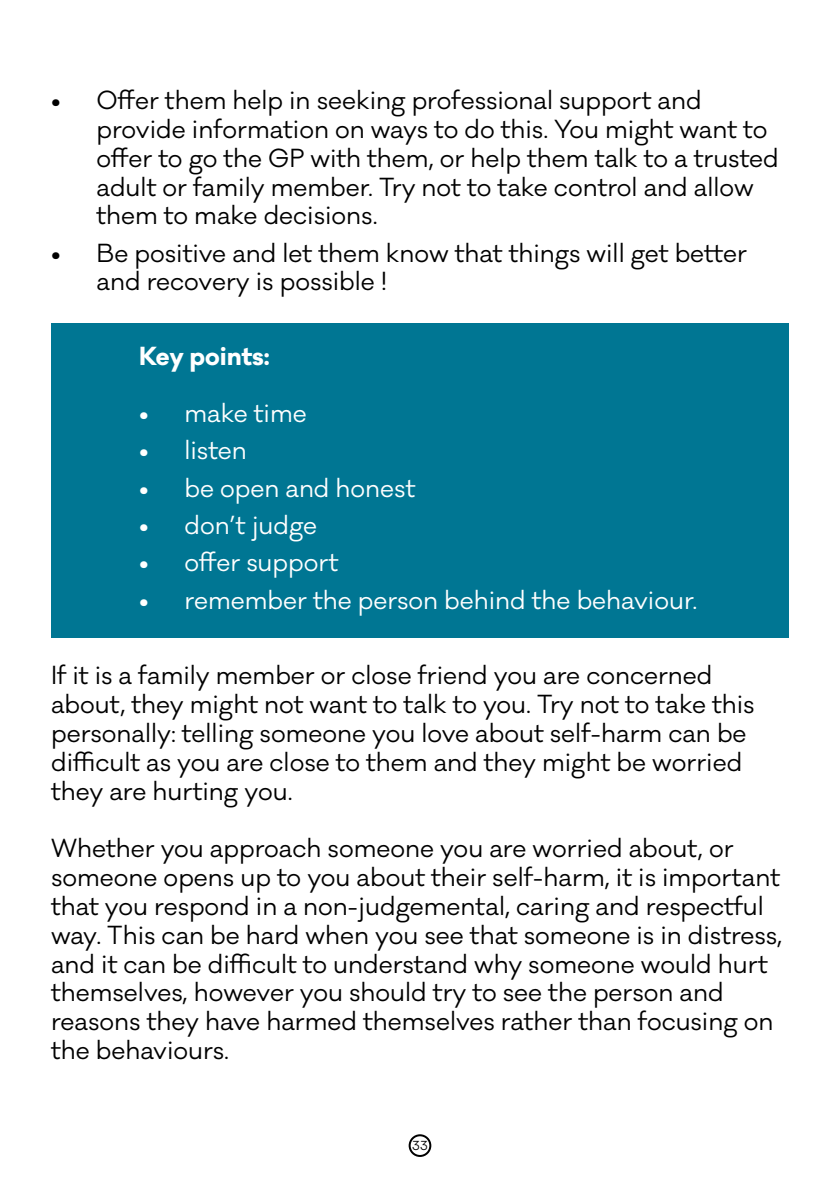
<style>
.page{position:relative;width:840px;height:1191px;background:#fff}
.page>*{position:absolute;margin:0;border:0;box-sizing:border-box;transform-origin:0 0}
.t1{font:24px/28.8px "Galano Classic";color:#000}
.t2{font:24px "Galano Classic";color:#fff}
.t3{font:700 24px "Galano Classic";color:#fff}
.t4{font:12px "Galano Classic";color:#000}
</style>
<div class="page">
<div style="left:408px;top:1134px;width:23px;height:23px;border:2px solid #000;border-radius:50%"></div>
<div style="left:51px;top:323px;width:737px;height:314px;background:#007693"></div>
<p class="t1" style="left:96px;top:86px;width:683px;text-indent:-45px">• Offer them help in seeking professional support and provide information on ways to do this. You might want to offer to go the GP with them, or help them talk to a trusted adult or family member. Try not to take control and allow them to make decisions.</p>
<p class="t1" style="left:96px;top:239px;width:651px;text-indent:-45px">• Be positive and let them know that things will get better and recovery is possible !</p>
<p class="t3" style="left:139px;top:339px;width:132px">Key points:</p>
<p class="t2" style="left:139px;top:398px;width:169px">• make time</p>
<p class="t2" style="left:139px;top:435px;width:109px">• listen</p>
<p class="t2" style="left:139px;top:472px;width:278px">• be open and honest</p>
<p class="t2" style="left:139px;top:509px;width:179px">• don’t judge</p>
<p class="t2" style="left:139px;top:547px;width:201px">• offer support</p>
<p class="t2" style="left:139px;top:584px;width:559px">• remember the person behind the behaviour.</p>
<p class="t1" style="left:51px;top:661px;width:704px">If it is a family member or close friend you are concerned about, they might not want to talk to you. Try not to take this personally: telling someone you love about self-harm can be difficult as you are close to them and they might be worried they are hurting you.</p>
<p class="t1" style="left:51px;top:834px;width:732px">Whether you approach someone you are worried about, or someone opens up to you about their self-harm, it is important that you respond in a non-judgemental, caring and respectful way. This can be hard when you see that someone is in distress, and it can be difficult to understand why someone would hurt themselves, however you should try to see the person and reasons they have harmed themselves rather than focusing on the behaviours.</p>
<p class="t4" style="left:412px;top:1138px;width:17px">33</p>
</div>
